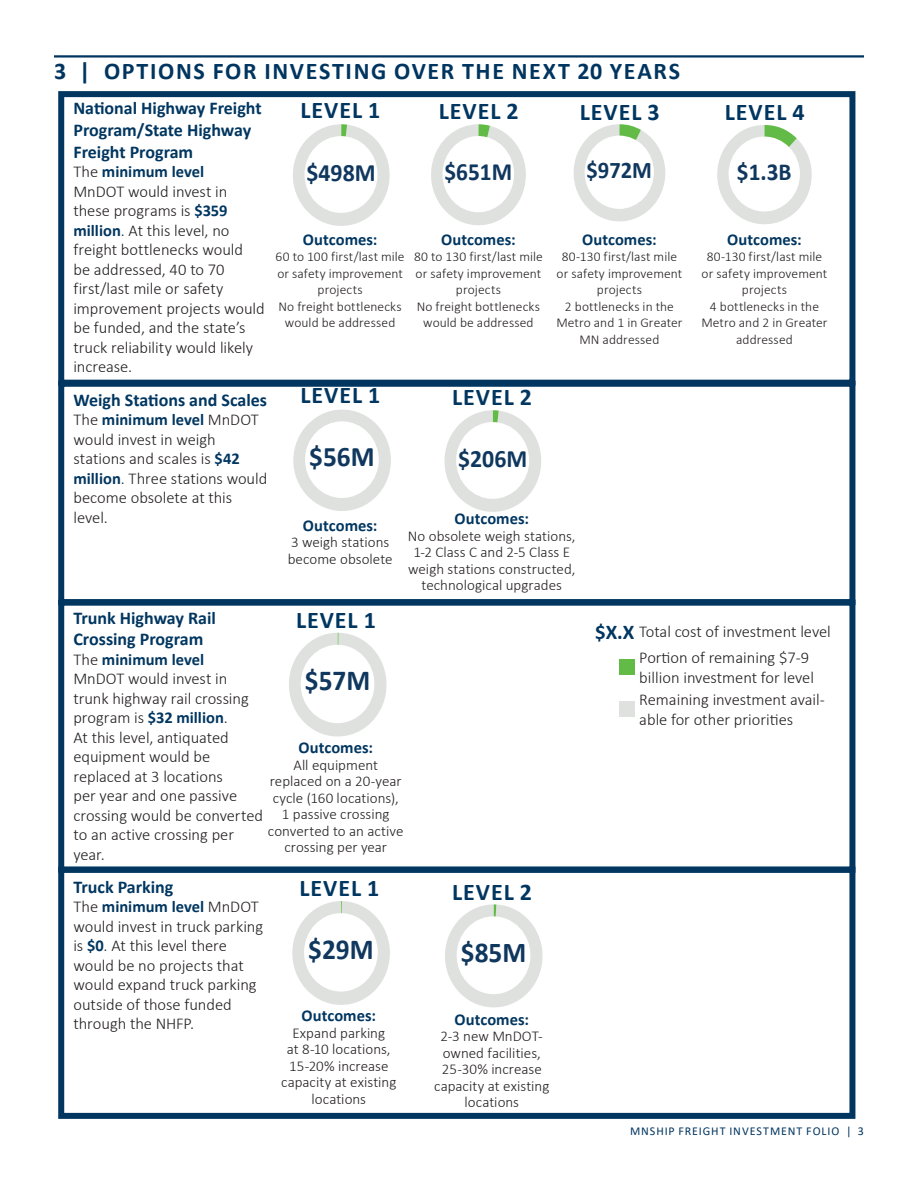
<style>
.page{position:relative;width:918px;height:1188px;background:#fff}
.page>*{position:absolute;margin:0;border:0;box-sizing:border-box;transform-origin:0 0}
.t1{font:700 29.1px "Calibri";color:#10375e;scale:.94 1}
.t2{font:700 28.8px "Calibri";color:#10375e;scale:.95 1}
.t3{font:700 28.35px "Calibri";color:#10375e;scale:.96 1}
.t4{font:700 25.05px "Calibri";color:#10375e;scale:.95 1}
.t5{font:700 24.9px "Calibri";color:#10375e;scale:.94 1}
.t6{font:700 24.45px "Calibri";color:#10375e;scale:.95 1}
.Infographic_body{font:700 24px "Calibri";letter-spacing:.04em;color:#003660}
.t7{font:700 24px "Calibri";letter-spacing:.07em;color:#003560}
.t8{font:700 23.85px "Calibri";color:#10375e;scale:.94 1}
.t9{font:700 21px "Calibri";color:#003660}
.t10{font:700 18px/21.6px "Calibri";color:#003660}
.Body{font:300 16.5px/19.5px "Calibri";letter-spacing:-.005em;color:#231f20}
.Body-2{font:700 16.5px "Calibri";letter-spacing:.005em;color:#003660}
.Body-3{font:300 15px/16.5px "Calibri";color:#231f20;text-align:center}
.Body-4{font:300 13.5px/16.5px "Calibri";letter-spacing:.005em;color:#231f20;text-align:center}
.t11{font:12px "Calibri";letter-spacing:.075em;color:#003560}
.s1{font-weight:700;color:#003660}
</style>
<div class="page">
<hr style="left:54px;top:55px;width:810px;height:3px;background:#003560">
<svg style="left:293px;top:124px;width:97px;height:102px"></svg>
<div style="left:305px;top:136px;width:73px;height:77px;background:#fff;border-radius:50%"></div>
<svg style="left:431px;top:124px;width:95px;height:101px"></svg>
<div style="left:442px;top:136px;width:72px;height:76px;background:#fff;border-radius:50%"></div>
<svg style="left:573px;top:124px;width:92px;height:98px"></svg>
<div style="left:585px;top:136px;width:69px;height:73px;background:#fff;border-radius:50%"></div>
<svg style="left:717px;top:125px;width:95px;height:99px"></svg>
<div style="left:729px;top:137px;width:71px;height:75px;background:#fff;border-radius:50%"></div>
<svg style="left:293px;top:410px;width:98px;height:101px"></svg>
<div style="left:305px;top:421px;width:74px;height:77px;background:#fff;border-radius:50%"></div>
<svg style="left:444px;top:410px;width:97px;height:102px"></svg>
<div style="left:456px;top:422px;width:73px;height:77px;background:#fff;border-radius:50%"></div>
<svg style="left:289px;top:633px;width:98px;height:104px"></svg>
<div style="left:301px;top:645px;width:73px;height:78px;background:#fff;border-radius:50%"></div>
<svg style="left:292px;top:901px;width:98px;height:104px"></svg>
<div style="left:304px;top:913px;width:74px;height:79px;background:#fff;border-radius:50%"></div>
<svg style="left:445px;top:904px;width:98px;height:104px"></svg>
<div style="left:457px;top:916px;width:73px;height:78px;background:#fff;border-radius:50%"></div>
<div style="left:619px;top:659px;width:16px;height:16px;background:#62bb46"></div>
<div style="left:619px;top:701px;width:16px;height:16px;background:#dfe1df"></div>
<div style="left:58px;top:600px;width:797px;height:273px;border:6px solid #003660"></div>
<div style="left:58px;top:867px;width:797px;height:252px;border:6px solid #003660"></div>
<div style="left:58px;top:381px;width:797px;height:224px;border:6px solid #003660"></div>
<div style="left:58px;top:91px;width:797px;height:295px;border:6px solid #003660"></div>
<h2 class="t7" style="left:54px;top:54px;width:628px">3 | OPTIONS FOR INVESTING OVER THE NEXT 20 YEARS</h2>
<p class="t10" style="left:73px;top:97px;width:190px">National Highway Freight<br>Program/State Highway<br>Freight Program</p>
<p class="Body" style="left:73px;top:162px;width:193px">The <span class="s1">minimum level<br></span>MnDOT would invest in these programs is <span class="s1">$359 million</span>. At this level, no freight bottlenecks would<br>be addressed, 40 to 70 first/last mile or safety improvement projects would be funded, and the state’s truck reliability would likely increase.</p>
<p class="Infographic_body" style="left:301px;top:93px;width:81px">LEVEL 1</p>
<p class="Infographic_body" style="left:439px;top:94px;width:81px">LEVEL 2</p>
<p class="Infographic_body" style="left:580px;top:95px;width:81px">LEVEL 3</p>
<p class="t8" style="left:587px;top:154px;width:71px">$972M</p>
<p class="t5" style="left:444px;top:155px;width:74px">$651M</p>
<p class="t4" style="left:306px;top:155px;width:74px">$498M</p>
<p class="Body-2" style="left:441px;top:227px;width:76px">Outcomes:</p>
<p class="Body-4" style="left:414px;top:248px;width:130px">80 to 130 first/last mile or safety improvement projects</p>
<p class="Body-4" style="left:417px;top:298px;width:125px">No freight bottlenecks would be addressed</p>
<p class="Body-2" style="left:582px;top:227px;width:76px">Outcomes:</p>
<p class="Body-4" style="left:556px;top:248px;width:128px">80-130 first/last mile or safety improvement projects<br>2 bottlenecks in the<br>Metro and 1 in Greater<br>MN addressed</p>
<p class="Body-2" style="left:303px;top:228px;width:76px">Outcomes:</p>
<p class="Body-4" style="left:276px;top:248px;width:131px">60 to 100 first/last mile or safety improvement projects</p>
<p class="Body-4" style="left:279px;top:298px;width:125px">No freight bottlenecks would be addressed</p>
<p class="t10" style="left:73px;top:389px;width:195px">Weigh Stations and Scales</p>
<p class="Body" style="left:73px;top:410px;width:195px">The <span class="s1">minimum level</span> MnDOT would invest in weigh stations and scales is <span class="s1">$42 million</span>. Three stations would become obsolete at this level.</p>
<p class="Infographic_body" style="left:301px;top:378px;width:81px">LEVEL 1</p>
<p class="t3" style="left:309px;top:437px;width:70px">$56M</p>
<p class="Infographic_body" style="left:452px;top:380px;width:81px">LEVEL 2</p>
<p class="t4" style="left:458px;top:441px;width:74px">$206M</p>
<p class="Body-2" style="left:303px;top:513px;width:76px">Outcomes:</p>
<p class="Body-3" style="left:288px;top:534px;width:106px;text-align:left">3 weigh stations become obsolete</p>
<p class="Body-2" style="left:455px;top:507px;width:76px">Outcomes:</p>
<p class="Body-3" style="left:408px;top:527px;width:169px">No obsolete weigh stations,<br>1-2 Class C and 2-5 Class E weigh stations constructed, technological upgrades</p>
<p class="Infographic_body" style="left:725px;top:95px;width:81px">LEVEL 4</p>
<p class="t6" style="left:737px;top:155px;width:59px">$1.3B</p>
<p class="Body-2" style="left:727px;top:227px;width:76px">Outcomes:</p>
<p class="Body-4" style="left:701px;top:248px;width:128px">80-130 first/last mile or safety improvement projects<br>4 bottlenecks in the<br>Metro and 2 in Greater addressed</p>
<p class="t10" style="left:73px;top:607px;width:144px">Trunk Highway Rail<br>Crossing Program</p>
<p class="Body" style="left:73px;top:649px;width:191px">The <span class="s1">minimum level<br></span>MnDOT would invest in trunk highway rail crossing program is <span class="s1">$32 million</span>.<br>At this level, antiquated equipment would be replaced at 3 locations<br>per year and one passive crossing would be converted to an active crossing per year.</p>
<p class="Infographic_body" style="left:296px;top:603px;width:81px">LEVEL 1</p>
<p class="t1" style="left:305px;top:660px;width:71px">$57M</p>
<p class="Body-2" style="left:299px;top:736px;width:76px">Outcomes:</p>
<p class="Body-3" style="left:268px;top:757px;width:137px">All equipment replaced on a 20-year cycle (160 locations),<br>1 passive crossing converted to an active crossing per year</p>
<p class="t10" style="left:73px;top:876px;width:102px">Truck Parking</p>
<p class="Body" style="left:73px;top:897px;width:191px">The <span class="s1">minimum level</span> MnDOT would invest in truck parking is <span class="s1">$0</span>. At this level there would be no projects that would expand truck parking outside of those funded through the NHFP.</p>
<p class="Infographic_body" style="left:300px;top:872px;width:81px">LEVEL 1</p>
<p class="t1" style="left:308px;top:929px;width:71px">$29M</p>
<p class="Body-2" style="left:302px;top:1004px;width:76px">Outcomes:</p>
<p class="Body-3" style="left:281px;top:1024px;width:117px">Expand parking<br>at 8-10 locations,<br>15-20% increase capacity at existing locations</p>
<p class="Infographic_body" style="left:452px;top:875px;width:81px">LEVEL 2</p>
<p class="t2" style="left:461px;top:932px;width:70px">$85M</p>
<p class="Body-2" style="left:455px;top:1008px;width:76px">Outcomes:</p>
<p class="Body-3" style="left:434px;top:1028px;width:117px">2-3 new MnDOT&shy;owned facilities,<br>25-30% increase capacity at existing locations</p>
<p class="t9" style="left:595px;top:617px;width:41px">$X.X</p>
<p class="Body" style="left:639px;top:622px;width:193px">Total cost of investment level</p>
<p class="Body" style="left:639px;top:647px;width:176px">Portion of remaining $7-9 billion investment for level</p>
<p class="Body" style="left:639px;top:690px;width:187px">Remaining investment avail&shy;able for other priorities</p>
<p class="t11" style="left:630px;top:1123px;width:235px">MNSHIP FREIGHT INVESTMENT FOLIO | 3</p>
</div>
